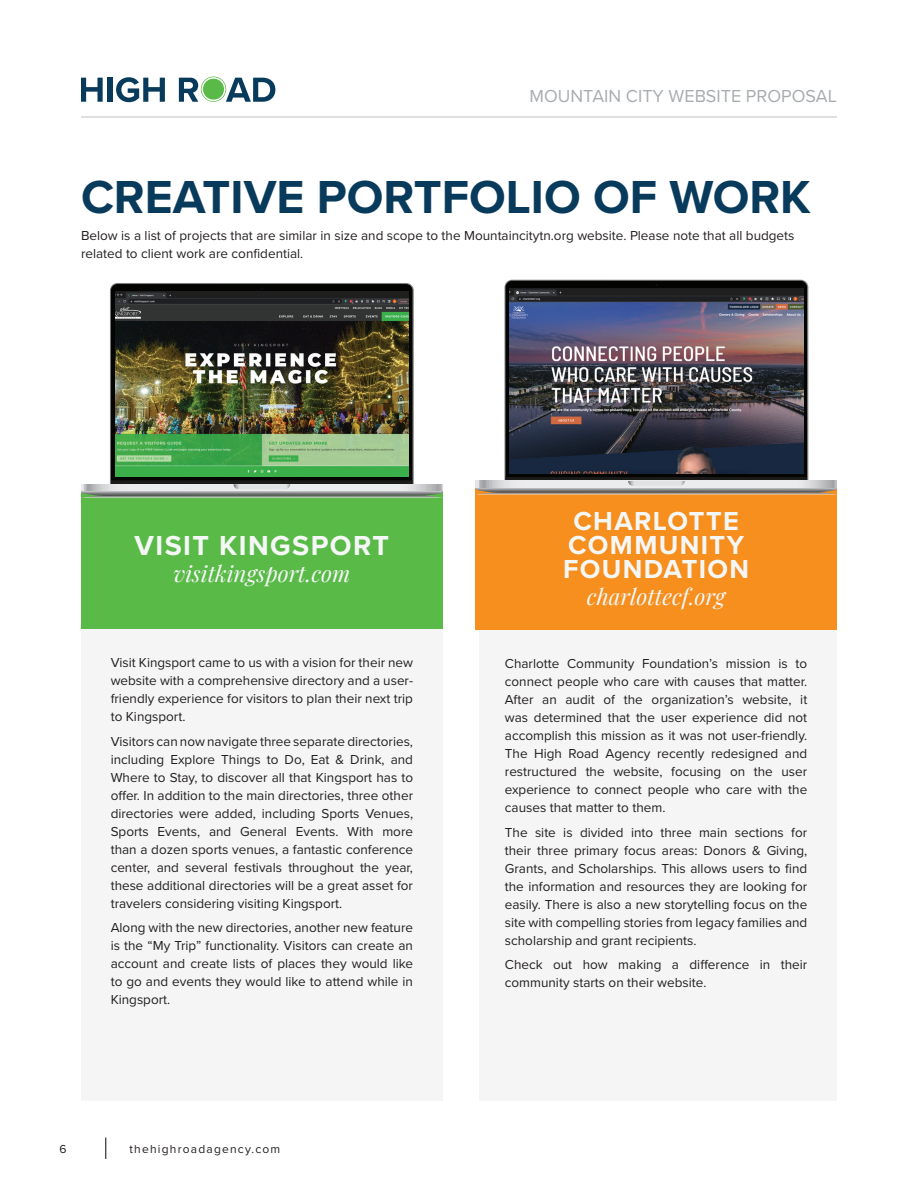
<style>
.page{position:relative;width:918px;height:1188px;background:#fff}
.page>*{position:absolute;margin:0;border:0;box-sizing:border-box;transform-origin:0 0}
.t1{font:700 48px "Proxima Nova";color:#083a5c}
.t2{font:700 28.5px "Proxima Nova";letter-spacing:.05em;color:#f5f7f7}
.t3{font:700 27px/24px "Proxima Nova";letter-spacing:.05em;color:#f5f7f7;text-align:center}
.t4{font:italic 22.5px "Playfair Display";color:#f5f7f7}
.t5{font:18px "Proxima Nova";color:#a9acaf}
.t6{font:13.5px/18px "Proxima Nova";color:#231f20;text-align:justify}
.t7{font:12px "Proxima Nova";letter-spacing:.1em;color:#231f20}
</style>
<div class="page">
<div style="left:480px;top:496px;width:357px;height:605px;background:#f4f5f4"></div>
<svg style="left:105px;top:1138px;width:1px;height:21px"></svg>
<svg style="left:81px;top:78px;width:22px;height:24px"></svg>
<div style="left:107px;top:78px;width:6px;height:24px;background:#083a5c"></div>
<svg style="left:116px;top:77px;width:49px;height:25px"></svg>
<svg style="left:179px;top:76px;width:96px;height:26px"></svg>
<div style="left:203px;top:79px;width:21px;height:21px;background:#59ba47;border-radius:50%"></div>
<hr style="left:81px;top:116px;width:756px;height:2px;background:#d4d5d7">
<div style="left:475px;top:485px;width:362px;height:145px;background:#f68f1e"></div>
<svg style="left:506px;top:281px;width:301px;height:196px;background:#0c0d0d"></svg>
<svg style="left:476px;top:477px;width:361px;height:17px;background:#a8a6a4"></svg>
<img style="left:510px;top:288px;width:293px;height:185px">
<div style="left:81px;top:496px;width:362px;height:605px;background:#f4f5f4"></div>
<div style="left:81px;top:486px;width:362px;height:143px;background:#59ba47"></div>
<svg style="left:111px;top:284px;width:302px;height:196px;background:#0b130b"></svg>
<svg style="left:81px;top:480px;width:361px;height:18px;background:#9ba09c"></svg>
<img style="left:115px;top:292px;width:294px;height:184px">
<h3 class="t5" style="left:530px;top:83px;width:309px">MOUNTAIN CITY WEBSITE PROPOSAL</h3>
<h1 class="t1" style="left:81px;top:162px;width:731px">CREATIVE PORTFOLIO OF WORK</h1>
<p class="t6" style="left:81px;top:226px;width:715px">Below is a list of projects that are similar in size and scope to the Mountaincitytn.org website. Please note that all budgets related to client work are confidential.</p>
<h2 class="t2" style="left:135px;top:524px;width:256px">VISIT KINGSPORT</h2>
<h3 class="t4" style="left:174px;top:556px;width:178px">visitkingsport.com</h3>
<p class="t6" style="left:111px;top:653px;width:304px">Visit Kingsport came to us with a vision for their new website with a comprehensive directory and a user&shy;friendly experience for visitors to plan their next trip to Kingsport.</p>
<p class="t6" style="left:111px;top:732px;width:304px">Visitors can now navigate three separate directories, including Explore Things to Do, Eat &amp; Drink, and Where to Stay, to discover all that Kingsport has to offer. In addition to the main directories, three other directories were added, including Sports Venues, Sports Events, and General Events. With more than a dozen sports venues, a fantastic conference center, and several festivals throughout the year, these additional directories will be a great asset for travelers considering visiting Kingsport.</p>
<p class="t6" style="left:111px;top:918px;width:304px">Along with the new directories, another new feature is the “My Trip” functionality. Visitors can create an account and create lists of places they would like to go and events they would like to attend while in Kingsport.</p>
<p class="t7" style="left:59px;top:1140px;width:9px">6</p>
<p class="t7" style="left:130px;top:1140px;width:152px">thehighroadagency.com</p>
<h3 class="t3" style="left:563px;top:509px;width:188px">CHARLOTTE<br>COMMUNITY<br>FOUNDATION</h3>
<h3 class="t4" style="left:587px;top:580px;width:140px">charlottecf.org</h3>
<p class="t6" style="left:505px;top:654px;width:304px">Charlotte Community Foundation’s mission is to connect people who care with causes that matter.<br>After an audit of the organization’s website, it was determined that the user experience did not accomplish this mission as it was not user-friendly.<br>The High Road Agency recently redesigned and restructured the website, focusing on the user experience to connect people who care with the causes that matter to them.</p>
<p class="t6" style="left:505px;top:823px;width:304px">The site is divided into three main sections for their three primary focus areas: Donors &amp; Giving, Grants, and Scholarships. This allows users to find the information and resources they are looking for easily. There is also a new storytelling focus on the site with compelling stories from legacy families and scholarship and grant recipients.</p>
<p class="t6" style="left:505px;top:955px;width:304px">Check out how making a difference in their community starts on their website.</p>
</div>
